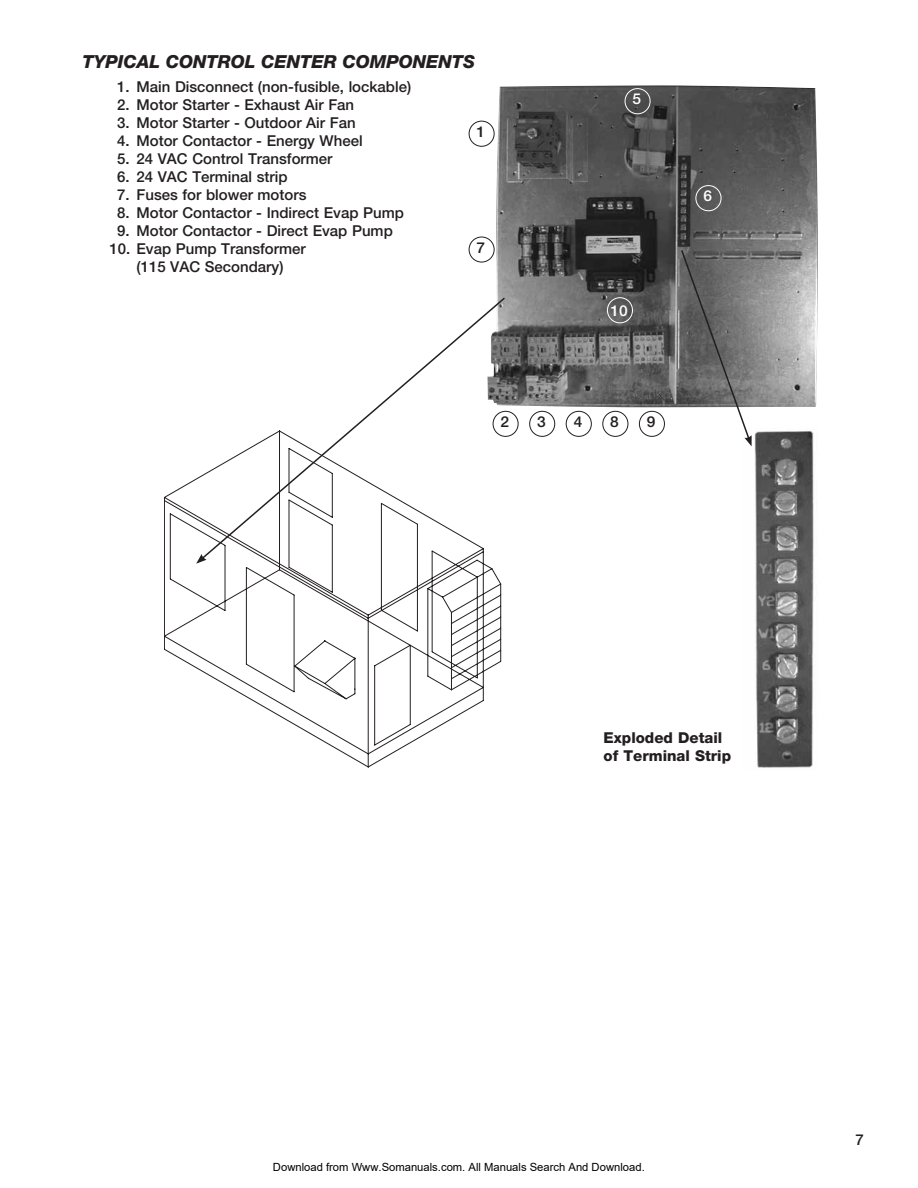
<style>
.page{position:relative;width:918px;height:1188px;background:#fff}
.page>*{position:absolute;margin:0;border:0;box-sizing:border-box;transform-origin:0 0}
.t1{font:italic 800 18px "Helvetica Neue LT Std";color:#231f20}
.t2{font:500 15px/18px "Helvetica Neue LT Std";color:#231f20;text-align:center}
.t3{font:800 15px/18px "Helvetica Neue LT Std";color:#231f20}
.t4{font:500 15px "Helvetica Neue LT Std";color:#fff}
.t5{font:11.25px "Arial";color:#000}
</style>
<div class="page">
<svg style="left:164px;top:476px;width:337px;height:291px"></svg>
<img style="left:487px;top:85px;width:331px;height:322px">
<svg style="left:200px;top:296px;width:307px;height:264px"></svg>
<svg style="left:196px;top:554px;width:11px;height:10px"></svg>
<img style="left:751px;top:431px;width:63px;height:337px">
<svg style="left:680px;top:249px;width:72px;height:197px"></svg>
<div style="left:469px;top:121px;width:26px;height:26px;border:1px solid #231f20;border-radius:50%"></div>
<div style="left:493px;top:411px;width:26px;height:26px;border:1px solid #231f20;border-radius:50%"></div>
<div style="left:529px;top:411px;width:26px;height:26px;border:1px solid #231f20;border-radius:50%"></div>
<div style="left:566px;top:411px;width:26px;height:26px;border:1px solid #231f20;border-radius:50%"></div>
<div style="left:602px;top:411px;width:26px;height:26px;border:1px solid #231f20;border-radius:50%"></div>
<div style="left:639px;top:411px;width:26px;height:26px;border:1px solid #231f20;border-radius:50%"></div>
<div style="left:469px;top:237px;width:26px;height:25px;border:1px solid #231f20;border-radius:50%"></div>
<div style="left:625px;top:88px;width:25px;height:26px;border:1px solid #fff;border-radius:50%"></div>
<div style="left:607px;top:297px;width:26px;height:26px;border:1px solid #fff;border-radius:50%"></div>
<div style="left:696px;top:185px;width:25px;height:26px;border:1px solid #fff;border-radius:50%"></div>
<p class="t1" style="left:83px;top:51px;width:394px">TYPICAL CONTROL CENTER COMPONENTS</p>
<p class="t2" style="left:117px;top:77px;width:295px">1. Main Disconnect (non-fusible, lockable)</p>
<p class="t2" style="left:117px;top:95px;width:238px">2. Motor Starter - Exhaust Air Fan</p>
<p class="t2" style="left:117px;top:113px;width:240px">3. Motor Starter - Outdoor Air Fan</p>
<p class="t2" style="left:117px;top:131px;width:247px">4. Motor Contactor - Energy Wheel</p>
<p class="t2" style="left:117px;top:149px;width:217px">5. 24 VAC Control Transformer</p>
<p class="t2" style="left:117px;top:167px;width:172px">6. 24 VAC Terminal strip</p>
<p class="t2" style="left:117px;top:185px;width:191px">7. Fuses for blower motors</p>
<p class="t2" style="left:117px;top:203px;width:288px">8. Motor Contactor - Indirect Evap Pump</p>
<p class="t2" style="left:117px;top:221px;width:277px">9. Motor Contactor - Direct Evap Pump</p>
<p class="t2" style="left:110px;top:239px;width:198px">10. Evap Pump Transformer (115 VAC Secondary)</p>
<p class="t2" style="left:477px;top:122px;width:10px">1</p>
<p class="t2" style="left:477px;top:238px;width:10px">7</p>
<p class="t4" style="left:633px;top:90px;width:10px">5</p>
<p class="t4" style="left:611px;top:302px;width:19px">10</p>
<p class="t2" style="left:501px;top:413px;width:10px">2</p>
<p class="t2" style="left:537px;top:413px;width:10px">3</p>
<p class="t2" style="left:574px;top:413px;width:10px">4</p>
<p class="t2" style="left:610px;top:413px;width:10px">8</p>
<p class="t2" style="left:647px;top:413px;width:10px">9</p>
<p class="t4" style="left:703px;top:187px;width:10px">6</p>
<p class="t3" style="left:604px;top:728px;width:129px">Exploded Detail of Terminal Strip</p>
<p class="t5" style="left:273px;top:1160px;width:373px">Download from Www.Somanuals.com. All Manuals Search And Download.</p>
<p class="t2" style="left:856px;top:1130px;width:10px">7</p>
</div>
